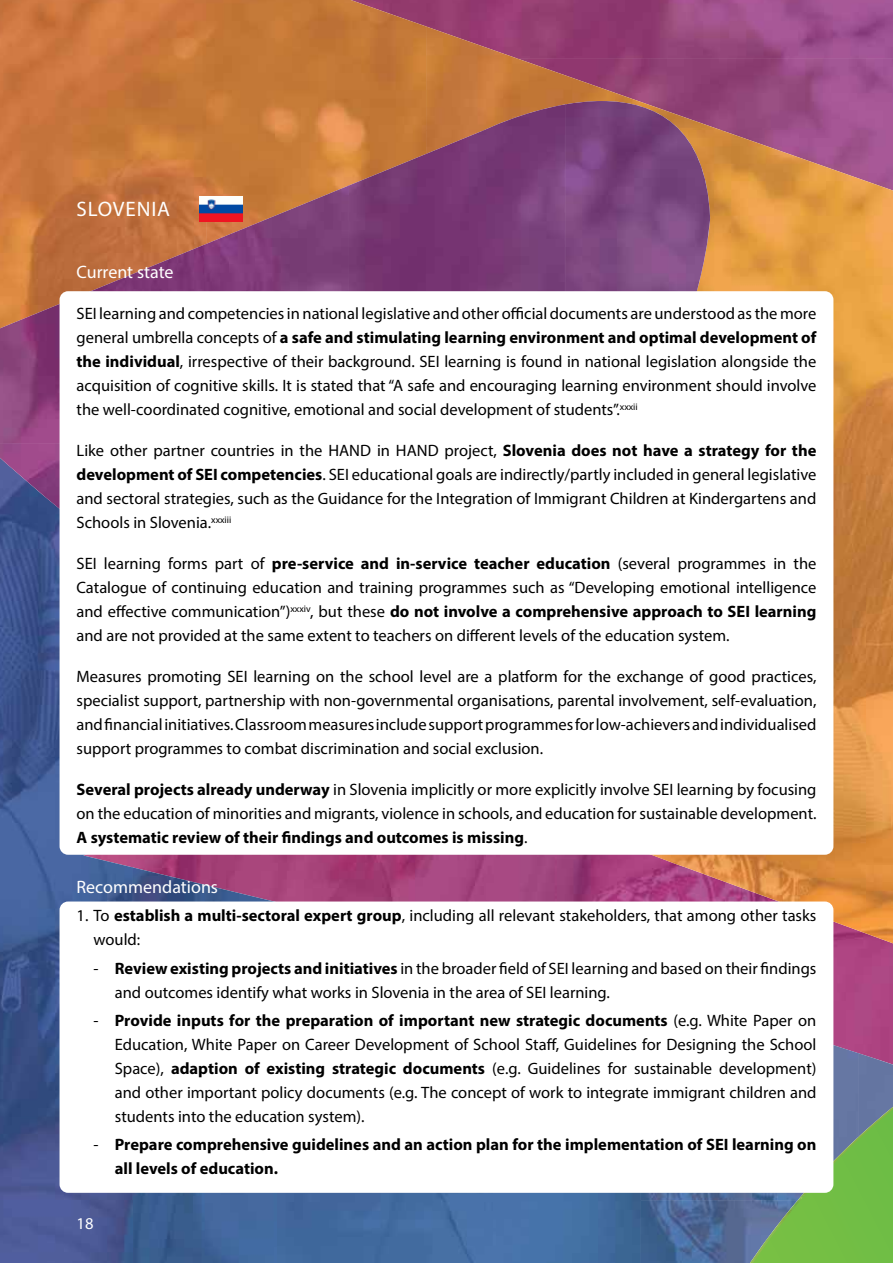
<style>
.page{position:relative;width:893px;height:1263px;background:#fff}
.page>*{position:absolute;margin:0;border:0;box-sizing:border-box;transform-origin:0 0}
.t1{font:21px "Myriad Pro";letter-spacing:.04em;color:#fff}
.t2{font:18px "Myriad Pro";color:#fff}
.t3{font:16.5px/24px "Myriad Pro";color:#000;text-align:justify}
.t4{font:700 16.5px/24px "Myriad Pro";color:#000}
.t5{font:16.5px "Myriad Pro";color:#fff}
.s1{font-weight:700}
.s2{font-weight:400}
</style>
<div class="page">
<img style="left:427px;top:0;width:466px;height:58px">
<img style="left:573px;top:58px;width:320px;height:72px">
<img style="left:866px;top:130px;width:27px;height:51px">
<img style="left:415px;top:855px;width:71px;height:46px">
<img style="left:205px;top:855px;width:210px;height:46px">
<div style="left:486px;top:855px;width:71px;height:46px;background:#a44983"></div>
<img style="left:557px;top:855px;width:89px;height:46px">
<div style="left:833px;top:960px;width:60px;height:93px;background:#ad4583"></div>
<img style="left:0;top:512px;width:132px;height:751px">
<img style="left:132px;top:855px;width:73px;height:408px">
<img style="left:205px;top:885px;width:73px;height:378px">
<img style="left:277px;top:1193px;width:218px;height:70px">
<img style="left:495px;top:1193px;width:145px;height:70px">
<img style="left:640px;top:990px;width:219px;height:210px">
<img style="left:858px;top:1053px;width:35px;height:23px">
<img style="left:640px;top:1200px;width:101px;height:63px">
<img style="left:0;top:0;width:427px;height:202px">
<img style="left:426px;top:26px;width:147px;height:78px">
<img style="left:572px;top:78px;width:150px;height:52px">
<img style="left:710px;top:130px;width:156px;height:215px">
<img style="left:865px;top:181px;width:28px;height:737px">
<img style="left:0;top:202px;width:204px;height:43px">
<img style="left:646px;top:345px;width:220px;height:573px">
<img style="left:833px;top:918px;width:60px;height:42px">
<img style="left:741px;top:1193px;width:3px;height:70px">
<img style="left:348px;top:104px;width:217px;height:187px">
<img style="left:565px;top:101px;width:145px;height:190px">
<img style="left:204px;top:185px;width:145px;height:106px">
<img style="left:0;top:245px;width:204px;height:267px">
<svg style="left:744px;top:1076px;width:149px;height:187px;background:#6ea764"></svg>
<div style="left:60px;top:291px;width:773px;height:564px;background:#fff;border-radius:9px"></div>
<div style="left:60px;top:901px;width:773px;height:292px;background:#fff;border-radius:9px"></div>
<img style="left:200px;top:197px;width:42px;height:25px">
<p class="t1" style="left:77px;top:196px;width:95px">SLOVENIA</p>
<p class="t2" style="left:77px;top:261px;width:99px">Current state</p>
<p class="t3" style="left:77px;top:301px;width:741px">SEI learning and competencies in national legislative and other official documents are understood as the more general umbrella concepts of <span class="s1">a safe and stimulating learning environment and optimal development of the individual</span>, irrespective of their background. SEI learning is found in national legislation alongside the acquisition of cognitive skills. It is stated that “A safe and encouraging learning environment should involve the well-coordinated cognitive, emotional and social development of students”.<sup>xxxii</sup></p>
<p class="t3" style="left:77px;top:438px;width:741px">Like other partner countries in the HAND in HAND project, <span class="s1">Slovenia does not have a strategy for the development of SEI competencies</span>. SEI educational goals are indirectly/partly included in general legislative and sectoral strategies, such as the Guidance for the Integration of Immigrant Children at Kindergartens and Schools in Slovenia.<sup>xxxiii</sup></p>
<p class="t3" style="left:77px;top:551px;width:741px">SEI learning forms part of <span class="s1">pre-service and in-service teacher education</span> (several programmes in the Catalogue of continuing education and training programmes such as “Developing emotional intelligence and effective communication”)<sup>xxxiv</sup>, but these <span class="s1">do not involve a comprehensive approach to SEI learning </span>and are not provided at the same extent to teachers on different levels of the education system.</p>
<p class="t3" style="left:77px;top:664px;width:741px">Measures promoting SEI learning on the school level are a platform for the exchange of good practices, specialist support, partnership with non-governmental organisations, parental involvement, self-evaluation, and financial initiatives. Classroom measures include support programmes for low-achievers and individualised support programmes to combat discrimination and social exclusion.</p>
<p class="t3" style="left:77px;top:777px;width:741px"><span class="s1">Several projects already underway</span> in Slovenia implicitly or more explicitly involve SEI learning by focusing on the education of minorities and migrants, violence in schools, and education for sustainable development.<br><span class="s1">A systematic review of their findings and outcomes is missing</span>.</p>
<p class="t2" style="left:77px;top:876px;width:143px">Recommendations</p>
<p class="t3" style="left:94px;top:904px;width:724px;text-indent:-17px">1. To <span class="s1">establish a multi-sectoral expert group</span>, including all relevant stakeholders, that among other tasks would:</p>
<p class="t3" style="left:115px;top:956px;width:703px;text-indent:-21px">- <span class="s1">Review existing projects and initiatives</span> in the broader field of SEI learning and based on their findings and outcomes identify what works in Slovenia in the area of SEI learning.</p>
<p class="t3" style="left:115px;top:1008px;width:703px;text-indent:-21px">- <span class="s1">Provide inputs for the preparation of important new strategic documents</span> (e.g. White Paper on Education, White Paper on Career Development of School Staff, Guidelines for Designing the School Space), <span class="s1">adaption of existing strategic documents</span> (e.g. Guidelines for sustainable development) and other important policy documents (e.g. The concept of work to integrate immigrant children and students into the education system).</p>
<p class="t4" style="left:115px;top:1132px;width:703px;text-indent:-21px"><span class="s2">-</span> Prepare comprehensive guidelines and an action plan for the implementation of SEI learning on all levels of education.</p>
<p class="t5" style="left:77px;top:1213px;width:18px">18</p>
</div>
